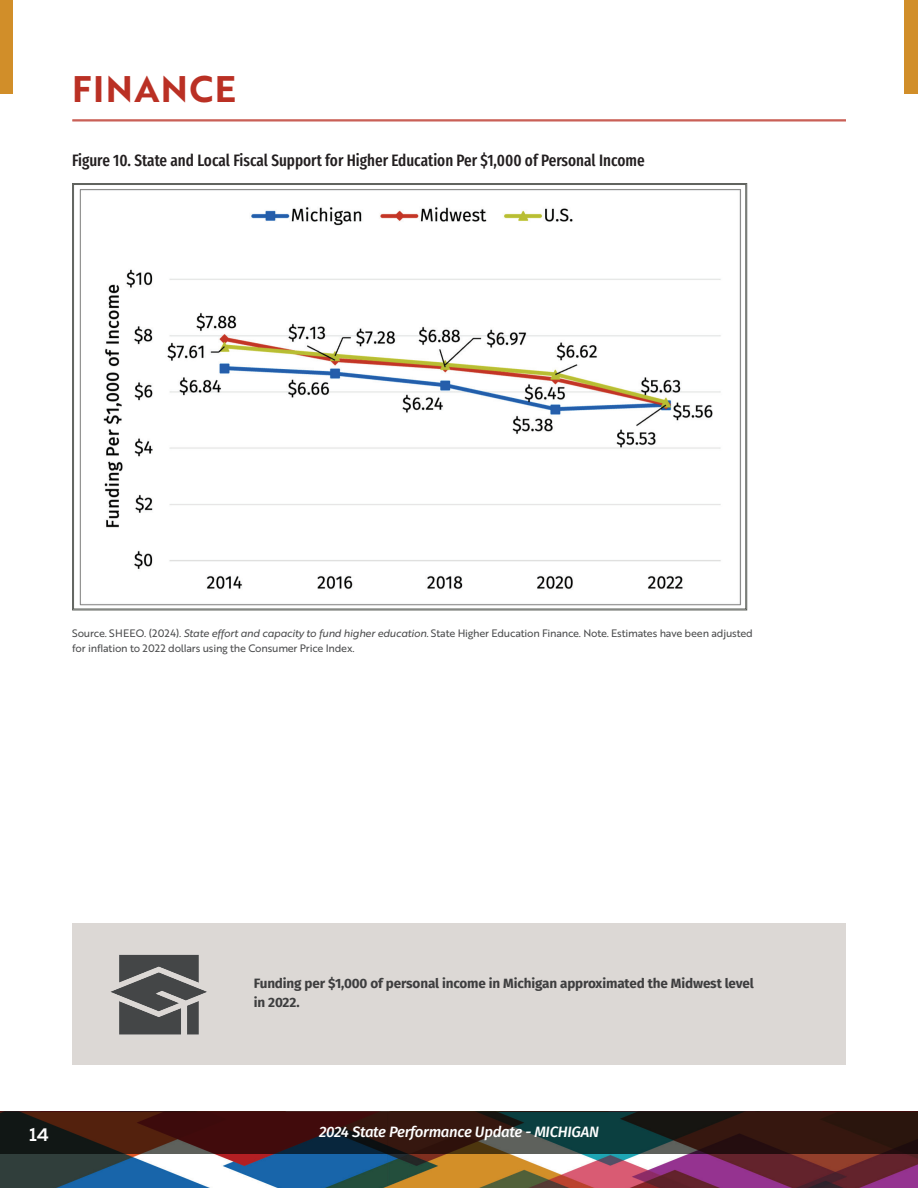
<style>
.page{position:relative;width:918px;height:1188px;background:#fff}
.page>*{position:absolute;margin:0;border:0;box-sizing:border-box;transform-origin:0 0}
.t1{font:36px "Brother 1816 Bold";letter-spacing:.04em;color:#ba3024}
.t2{font:800 18px "Nexa Slab";color:#fff}
.t3{font:500 16.5px "Fira Sans Compressed";color:#231f20}
.t4{font:italic 500 15px "Fira Sans";letter-spacing:-.02em;color:#fff}
.t5{font:700 13.5px/19.5px "Fira Sans";letter-spacing:-.01em;color:#3e3e3f}
.t6{font:10.5px/15px "Brother 1816 Regular";letter-spacing:-.02em;color:#4b4c4d}
.s1{font-family:"Brother 1816 Regular Italic"}
</style>
<div class="page">
<img style="left:0;top:1154px;width:918px;height:34px">
<svg style="left:0;top:1111px;width:918px;height:43px;background:#2f1f1a"></svg>
<div style="left:905px;top:0;width:13px;height:93px;background:#d18e29"></div>
<div style="left:72px;top:923px;width:774px;height:142px;background:#dcd8d5"></div>
<div style="left:0;top:0;width:12px;height:93px;background:#d18e29"></div>
<hr style="left:72px;top:120px;width:774px;height:1px;background:#ba3024">
<hr style="left:72px;top:121px;width:774px;height:1px;background:#ba3024">
<img style="left:110px;top:954px;width:97px;height:81px">
<svg style="left:72px;top:183px;width:675px;height:427px"></svg>
<h1 class="t1" style="left:72px;top:61px;width:165px">FINANCE</h1>
<h3 class="t3" style="left:72px;top:147px;width:574px">Figure 10. State and Local Fiscal Support for Higher Education Per $1,000 of Personal Income</h3>
<p class="t6" style="left:72px;top:625px;width:682px">Source. SHEEO. (2024). <span class="s1">State effort and capacity to fund higher education.</span> State Higher Education Finance. Note. Estimates have been adjusted for inflation to 2022 dollars using the Consumer Price Index.</p>
<p class="t5" style="left:254px;top:973px;width:502px">Funding per $1,000 of personal income in Michigan approximated the Midwest level in 2022.</p>
<h2 class="t2" style="left:29px;top:1123px;width:21px">14</h2>
<h3 class="t4" style="left:319px;top:1120px;width:281px">2024 State Performance Update - MICHIGAN</h3>
</div>
